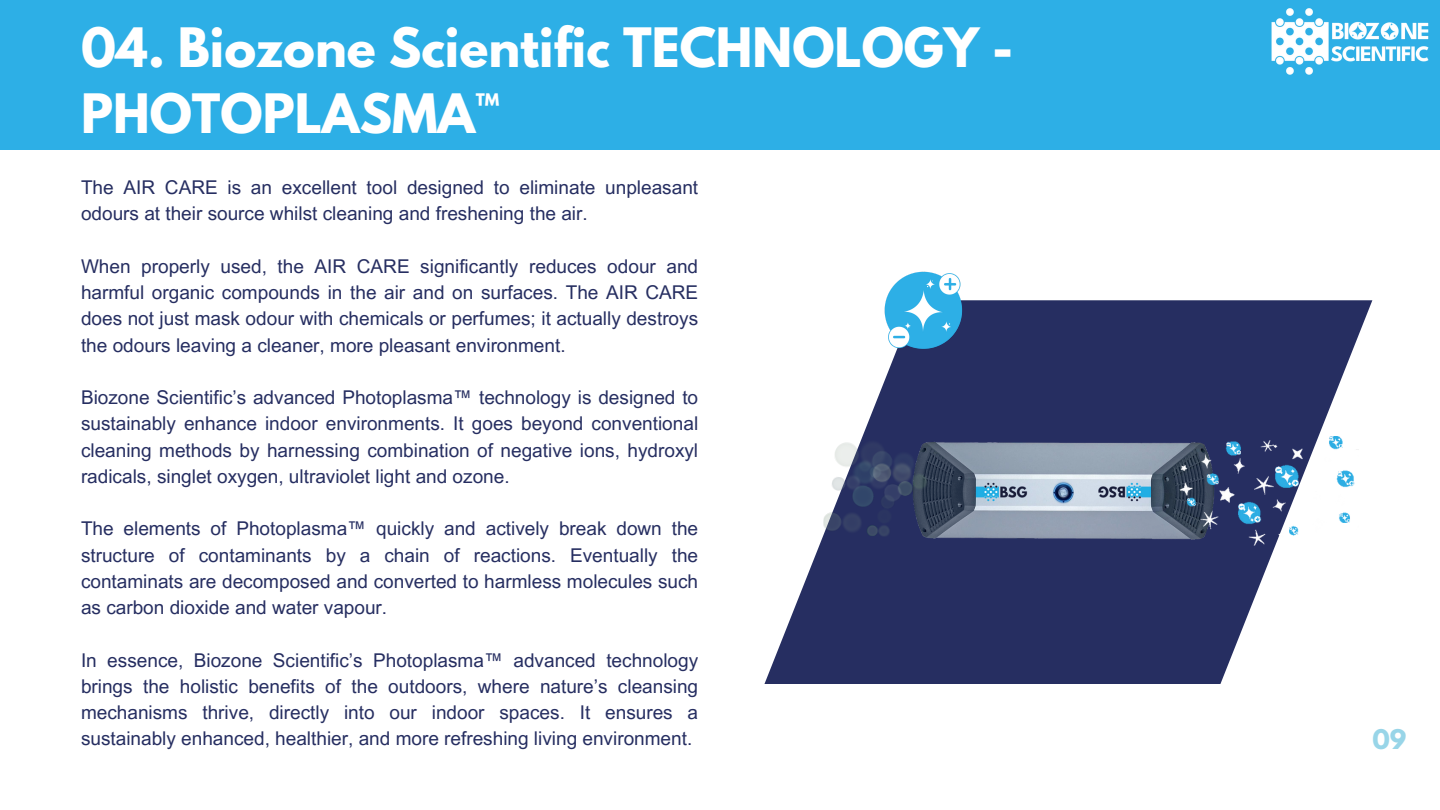
<style>
.page{position:relative;width:1440px;height:810px;background:#fff}
.page>*{position:absolute;margin:0;border:0;box-sizing:border-box;transform-origin:0 0}
.t1{font:700 48.1px/66.8px "League Spartan";color:#fff}
.t2{font:700 24px "League Spartan";color:#98d5e8}
.t3{font:19px/26.2px "Arial MT Pro";color:#262e61;text-align:justify}
</style>
<div class="page">
<div style="left:0;top:0;width:1440px;height:150px;background:#2dafe6"></div>
<svg style="left:764px;top:300px;width:608px;height:384px;fill:#262e61"></svg>
<img style="left:903px;top:436px;width:319px;height:113px">
<img style="left:823px;top:435px;width:108px;height:103px">
<img style="left:1172px;top:436px;width:187px;height:110px">
<img style="left:877px;top:271px;width:92px;height:85px">
<img style="left:1271px;top:8px;width:158px;height:67px">
<h1 class="t1" style="left:81px;top:20px;width:934px">04. Biozone Scientific TECHNOLOGY -<br>PHOTOPLASMA™</h1>
<p class="t3" style="left:81px;top:177px;width:619px">The AIR CARE is an excellent tool designed to eliminate unpleasant odours at their source whilst cleaning and freshening the air.</p>
<p class="t3" style="left:81px;top:255px;width:619px">When properly used, the AIR CARE significantly reduces odour and harmful organic compounds in the air and on surfaces. The AIR CARE does not just mask odour with chemicals or perfumes; it actually destroys the odours leaving a cleaner, more pleasant environment.</p>
<p class="t3" style="left:81px;top:387px;width:619px">Biozone Scientific’s advanced Photoplasma™ technology is designed to sustainably enhance indoor environments. It goes beyond conventional cleaning methods by harnessing combination of negative ions, hydroxyl radicals, singlet oxygen, ultraviolet light and ozone.</p>
<p class="t3" style="left:81px;top:518px;width:619px">The elements of Photoplasma™ quickly and actively break down the structure of contaminants by a chain of reactions. Eventually the contaminats are decomposed and converted to harmless molecules such as carbon dioxide and water vapour.</p>
<p class="t3" style="left:81px;top:649px;width:619px">In essence, Biozone Scientific’s Photoplasma™ advanced technology brings the holistic benefits of the outdoors, where nature’s cleansing mechanisms thrive, directly into our indoor spaces. It ensures a sustainably enhanced, healthier, and more refreshing living environment.</p>
<p class="t2" style="left:1372px;top:727px;width:35px">09</p>
</div>
